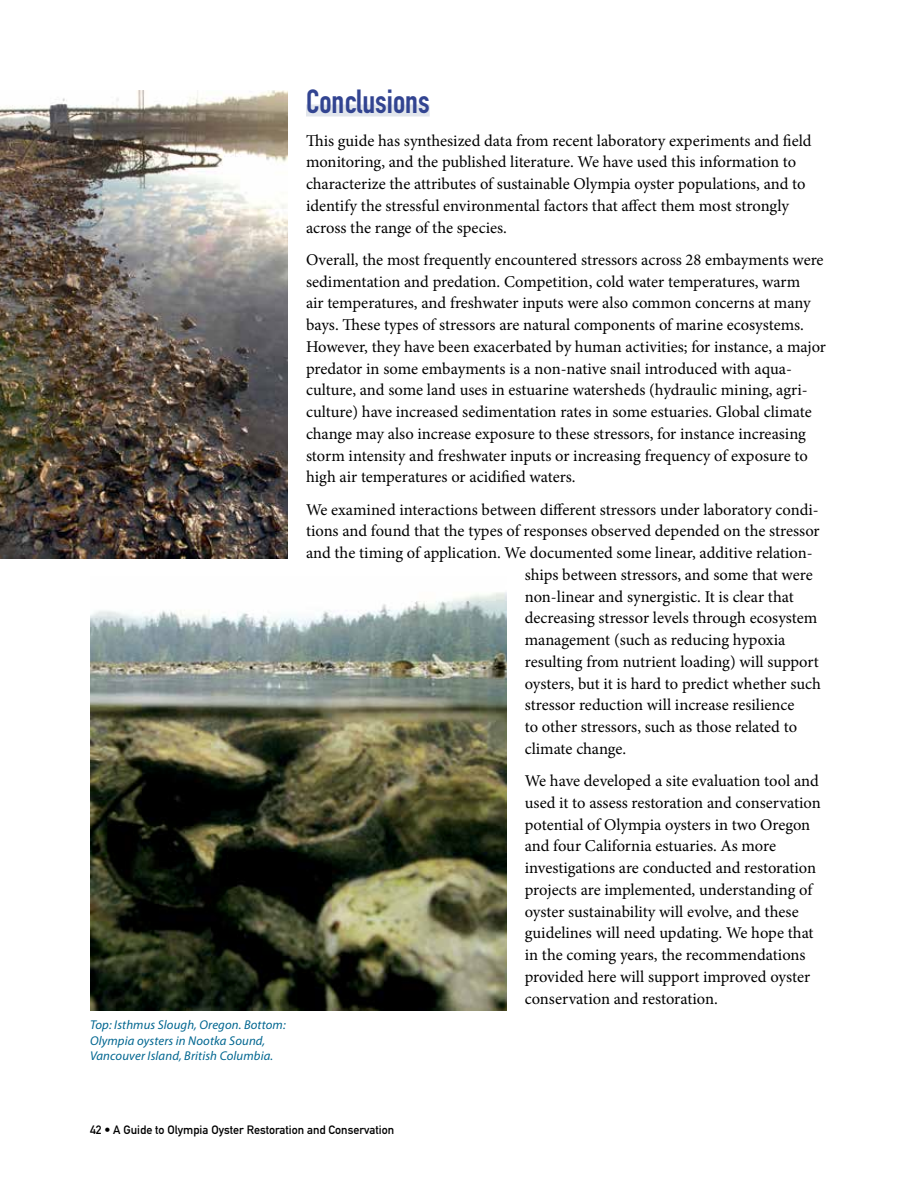
<style>
.page{position:relative;width:918px;height:1188px;background:#fff}
.page>*{position:absolute;margin:0;border:0;box-sizing:border-box;transform-origin:0 0}
.t1{font:33px "DIN Engschrift Std";color:#324491}
.t2{font:16.5px/21.8px "Minion Pro";color:#000}
.t3{font:italic 12.75px/15.8px "Myriad Pro";letter-spacing:.01em;color:#006690}
.t4{font:12px "DIN Mittelschrift Std";color:#000}
</style>
<div class="page">
<div style="left:306px;top:104px;width:124px;height:12px;background:#e2e6ec"></div>
<img style="left:90px;top:592px;width:417px;height:418px">
<img style="left:0;top:90px;width:288px;height:469px">
<p class="t3" style="left:90px;top:1016px;width:197px">Top: Isthmus Slough, Oregon. Bottom:<br>Olympia oysters in Nootka Sound,<br>Vancouver Island, British Columbia.</p>
<h1 class="t1" style="left:306px;top:83px;width:125px">Conclusions</h1>
<p class="t2" style="left:306px;top:130px;width:507px">This guide has synthesized data from recent laboratory experiments and field monitoring, and the published literature. We have used this information to characterize the attributes of sustainable Olympia oyster populations, and to identify the stressful environmental factors that affect them most strongly across the range of the species.</p>
<p class="t2" style="left:306px;top:249px;width:522px">Overall, the most frequently encountered stressors across 28 embayments were sedimentation and predation. Competition, cold water temperatures, warm<br>air temperatures, and freshwater inputs were also common concerns at many bays. These types of stressors are natural components of marine ecosystems.<br>However, they have been exacerbated by human activities; for instance, a major predator in some embayments is a non-native snail introduced with aqua&shy;culture, and some land uses in estuarine watersheds (hydraulic mining, agri&shy;culture) have increased sedimentation rates in some estuaries. Global climate change may also increase exposure to these stressors, for instance increasing storm intensity and freshwater inputs or increasing frequency of exposure to high air temperatures or acidified waters.</p>
<p class="t2" style="left:306px;top:499px;width:514px">We examined interactions between different stressors under laboratory condi-</p>
<p class="t2" style="left:306px;top:520px;width:515px">tions and found that the types of responses observed depended on the stressor</p>
<p class="t2" style="left:306px;top:542px;width:508px">and the timing of application. We documented some linear, additive relation-</p>
<p class="t2" style="left:525px;top:564px;width:289px">ships between stressors, and some that were</p>
<p class="t2" style="left:525px;top:586px;width:270px">non-linear and synergistic. It is clear that</p>
<p class="t2" style="left:525px;top:607px;width:294px">decreasing stressor levels through ecosystem</p>
<p class="t2" style="left:525px;top:629px;width:262px">management (such as reducing hypoxia</p>
<p class="t2" style="left:525px;top:651px;width:296px">resulting from nutrient loading) will support</p>
<p class="t2" style="left:525px;top:673px;width:298px">oysters, but it is hard to predict whether such</p>
<p class="t2" style="left:525px;top:694px;width:271px">stressor reduction will increase resilience</p>
<p class="t2" style="left:525px;top:716px;width:274px">to other stressors, such as those related to</p>
<p class="t2" style="left:525px;top:738px;width:103px">climate change.</p>
<p class="t2" style="left:525px;top:770px;width:298px">We have developed a site evaluation tool and used it to assess restoration and conservation potential of Olympia oysters in two Oregon and four California estuaries. As more investigations are conducted and restoration projects are implemented, understanding of oyster sustainability will evolve, and these guidelines will need updating. We hope that in the coming years, the recommendations provided here will support improved oyster conservation and restoration.</p>
<p class="t4" style="left:90px;top:1123px;width:306px">42 • A Guide to Olympia Oyster Restoration and Conservation</p>
</div>
